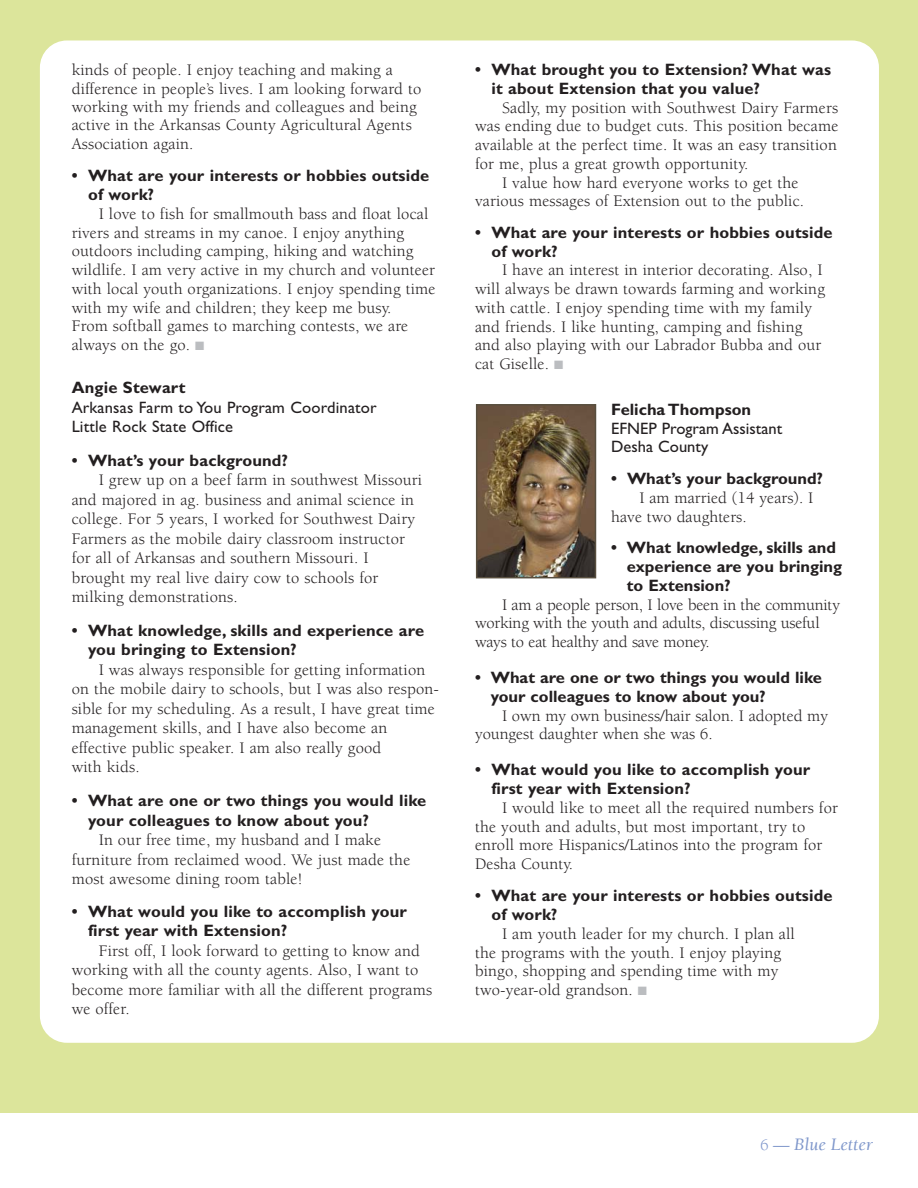
<style>
.page{position:relative;width:918px;height:1188px;background:#fff}
.page>*{position:absolute;margin:0;border:0;box-sizing:border-box;transform-origin:0 0}
.t1{font:italic 18px "Berkeley";color:#7f97cb}
.t2{font:16.5px/18.3px "Berkeley";letter-spacing:.01em;color:#231f20}
.t3{font:700 16.5px "Gill Sans";letter-spacing:.01em;color:#231f20}
.t4{font:16.5px/19.5px "Gill Sans";letter-spacing:.01em;color:#231f20}
.t5{font:16.5px "Berkeley";letter-spacing:-.01em;color:#231f20}
.s1{color:#bbbdc0}
.s2{font-weight:700}
.s3{font-style:normal;font-size:16.5px}
.s4{font-size:16.5px}
</style>
<div class="page">
<div style="left:0;top:0;width:918px;height:1112px;background:#dce59b"></div>
<div style="left:40px;top:40px;width:839px;height:1003px;background:#fff;border-radius:27px"></div>
<img style="left:479px;top:407px;width:114px;height:168px">
<div style="left:476px;top:404px;width:120px;height:174px;border:2px solid #584f3f"></div>
<p class="t2" style="left:72px;top:63px;width:351px">kinds of people. I enjoy teaching and making a difference in people’s lives. I am looking forward to working with my friends and colleagues and being active in the Arkansas County Agricultural Agents Association again.</p>
<p class="t3" style="left:72px;top:170px;width:359px">• What are your interests or hobbies outside</p>
<p class="t3" style="left:88px;top:189px;width:68px">of work?</p>
<p class="t2" style="left:99px;top:206px;width:331px">I love to fish for smallmouth bass and float local</p>
<p class="t2" style="left:72px;top:225px;width:334px">rivers and streams in my canoe. I enjoy anything</p>
<p class="t2" style="left:72px;top:243px;width:343px">outdoors including camping, hiking and watching</p>
<p class="t2" style="left:72px;top:262px;width:365px">wildlife. I am very active in my church and volunteer</p>
<p class="t2" style="left:72px;top:281px;width:365px">with local youth organizations. I enjoy spending time</p>
<p class="t2" style="left:72px;top:300px;width:321px">with my wife and children; they keep me busy.</p>
<p class="t2" style="left:72px;top:318px;width:338px">From softball games to marching contests, we are</p>
<p class="t2" style="left:72px;top:337px;width:134px">always on the go. <span class="s1">■</span></p>
<p class="t4" style="left:72px;top:380px;width:307px"><span class="s2">Angie Stewart<br></span>Arkansas Farm to You Program Coordinator<br>Little Rock State Office</p>
<p class="t3" style="left:72px;top:455px;width:218px">• What’s your background?</p>
<p class="t2" style="left:99px;top:473px;width:325px">I grew up on a beef farm in southwest Missouri</p>
<p class="t2" style="left:72px;top:492px;width:344px">and majored in ag. business and animal science in</p>
<p class="t2" style="left:72px;top:512px;width:345px">college. For 5 years, I worked for Southwest Dairy</p>
<p class="t2" style="left:72px;top:531px;width:335px">Farmers as the mobile dairy classroom instructor</p>
<p class="t2" style="left:72px;top:551px;width:298px">for all of Arkansas and southern Missouri. I</p>
<p class="t2" style="left:72px;top:570px;width:308px">brought my real live dairy cow to schools for</p>
<p class="t2" style="left:72px;top:590px;width:167px">milking demonstrations.</p>
<p class="t3" style="left:72px;top:625px;width:354px">• What knowledge, skills and experience are</p>
<p class="t3" style="left:88px;top:644px;width:210px">you bringing to Extension?</p>
<p class="t2" style="left:99px;top:662px;width:328px">I was always responsible for getting information</p>
<p class="t2" style="left:72px;top:682px;width:369px">on the mobile dairy to schools, but I was also respon-</p>
<p class="t2" style="left:72px;top:701px;width:365px">sible for my scheduling. As a result, I have great time</p>
<p class="t2" style="left:72px;top:721px;width:317px">management skills, and I have also become an</p>
<p class="t2" style="left:72px;top:740px;width:311px">effective public speaker. I am also really good</p>
<p class="t2" style="left:72px;top:760px;width:69px">with kids.</p>
<p class="t3" style="left:72px;top:795px;width:356px">• What are one or two things you would like</p>
<p class="t3" style="left:88px;top:814px;width:282px">your colleagues to know about you?</p>
<p class="t2" style="left:99px;top:832px;width:284px">In our free time, my husband and I make</p>
<p class="t2" style="left:72px;top:852px;width:340px">furniture from reclaimed wood. We just made the</p>
<p class="t2" style="left:72px;top:871px;width:232px">most awesome dining room table!</p>
<p class="t3" style="left:72px;top:905px;width:337px">• What would you like to accomplish your</p>
<p class="t3" style="left:88px;top:925px;width:201px">first year with Extension?</p>
<p class="t2" style="left:99px;top:943px;width:323px">First off, I look forward to getting to know and</p>
<p class="t2" style="left:72px;top:962px;width:348px">working with all the county agents. Also, I want to</p>
<p class="t2" style="left:72px;top:982px;width:362px">become more familiar with all the different programs</p>
<p class="t2" style="left:72px;top:1001px;width:59px">we offer.</p>
<p class="t3" style="left:475px;top:64px;width:358px">• What brought you to Extension? What was</p>
<p class="t3" style="left:491px;top:83px;width:270px">it about Extension that you value?</p>
<p class="t2" style="left:502px;top:100px;width:338px">Sadly, my position with Southwest Dairy Farmers</p>
<p class="t2" style="left:475px;top:118px;width:365px">was ending due to budget cuts. This position became</p>
<p class="t2" style="left:475px;top:137px;width:363px">available at the perfect time. It was an easy transition</p>
<p class="t2" style="left:475px;top:156px;width:275px">for me, plus a great growth opportunity.</p>
<p class="t2" style="left:502px;top:175px;width:298px">I value how hard everyone works to get the</p>
<p class="t2" style="left:475px;top:193px;width:331px">various messages of Extension out to the public.</p>
<p class="t3" style="left:475px;top:227px;width:359px">• What are your interests or hobbies outside</p>
<p class="t3" style="left:491px;top:245px;width:68px">of work?</p>
<p class="t2" style="left:502px;top:263px;width:322px">I have an interest in interior decorating. Also, I</p>
<p class="t2" style="left:475px;top:281px;width:351px">will always be drawn towards farming and working</p>
<p class="t2" style="left:475px;top:300px;width:338px">with cattle. I enjoy spending time with my family</p>
<p class="t2" style="left:475px;top:319px;width:329px">and friends. I like hunting, camping and fishing</p>
<p class="t2" style="left:475px;top:338px;width:348px">and also playing with our Labrador Bubba and our</p>
<p class="t2" style="left:475px;top:356px;width:90px">cat Giselle. <span class="s1">■</span></p>
<p class="t4" style="left:611px;top:402px;width:172px;line-height:18.8px"><span class="s2">Felicha Thompson<br></span>EFNEP Program Assistant<br>Desha County</p>
<p class="t3" style="left:611px;top:473px;width:213px">• What’s your background?</p>
<p class="t2" style="left:639px;top:490px;width:176px">I am married (14 years). I</p>
<p class="t2" style="left:611px;top:509px;width:137px">have two daughters.</p>
<p class="t3" style="left:611px;top:542px;width:226px">• What knowledge, skills and</p>
<p class="t3" style="left:627px;top:561px;width:217px">experience are you bringing</p>
<p class="t3" style="left:627px;top:580px;width:105px">to Extension?</p>
<p class="t5" style="left:502px;top:598px;width:339px">I am a people person, I love been in the community</p>
<p class="t5" style="left:475px;top:617px;width:346px">working with the youth and adults, discussing useful</p>
<p class="t5" style="left:475px;top:635px;width:236px">ways to eat healthy and save money.</p>
<p class="t3" style="left:475px;top:672px;width:348px">• What are one or two things you would like</p>
<p class="t3" style="left:491px;top:691px;width:276px">your colleagues to know about you?</p>
<p class="t2" style="left:502px;top:708px;width:328px">I own my own business/hair salon. I adopted my</p>
<p class="t2" style="left:475px;top:727px;width:239px">youngest daughter when she was 6.</p>
<p class="t3" style="left:475px;top:764px;width:337px">• What would you like to accomplish your</p>
<p class="t3" style="left:491px;top:783px;width:201px">first year with Extension?</p>
<p class="t2" style="left:502px;top:800px;width:337px">I would like to meet all the required numbers for</p>
<p class="t2" style="left:475px;top:819px;width:332px">the youth and adults, but most important, try to</p>
<p class="t2" style="left:475px;top:838px;width:349px">enroll more Hispanics/Latinos into the program for</p>
<p class="t2" style="left:475px;top:856px;width:100px">Desha County.</p>
<p class="t3" style="left:475px;top:890px;width:359px">• What are your interests or hobbies outside</p>
<p class="t3" style="left:491px;top:909px;width:68px">of work?</p>
<p class="t2" style="left:502px;top:926px;width:294px">I am youth leader for my church. I plan all</p>
<p class="t2" style="left:475px;top:945px;width:308px">the programs with the youth. I enjoy playing</p>
<p class="t2" style="left:475px;top:964px;width:305px">bingo, shopping and spending time with my</p>
<p class="t2" style="left:475px;top:982px;width:173px">two-year-old grandson. <span class="s1">■</span></p>
<p class="t1" style="left:760px;top:1137px;width:114px"><span class="s3">6</span> <span class="s4">—</span> Blue Letter</p>
</div>
